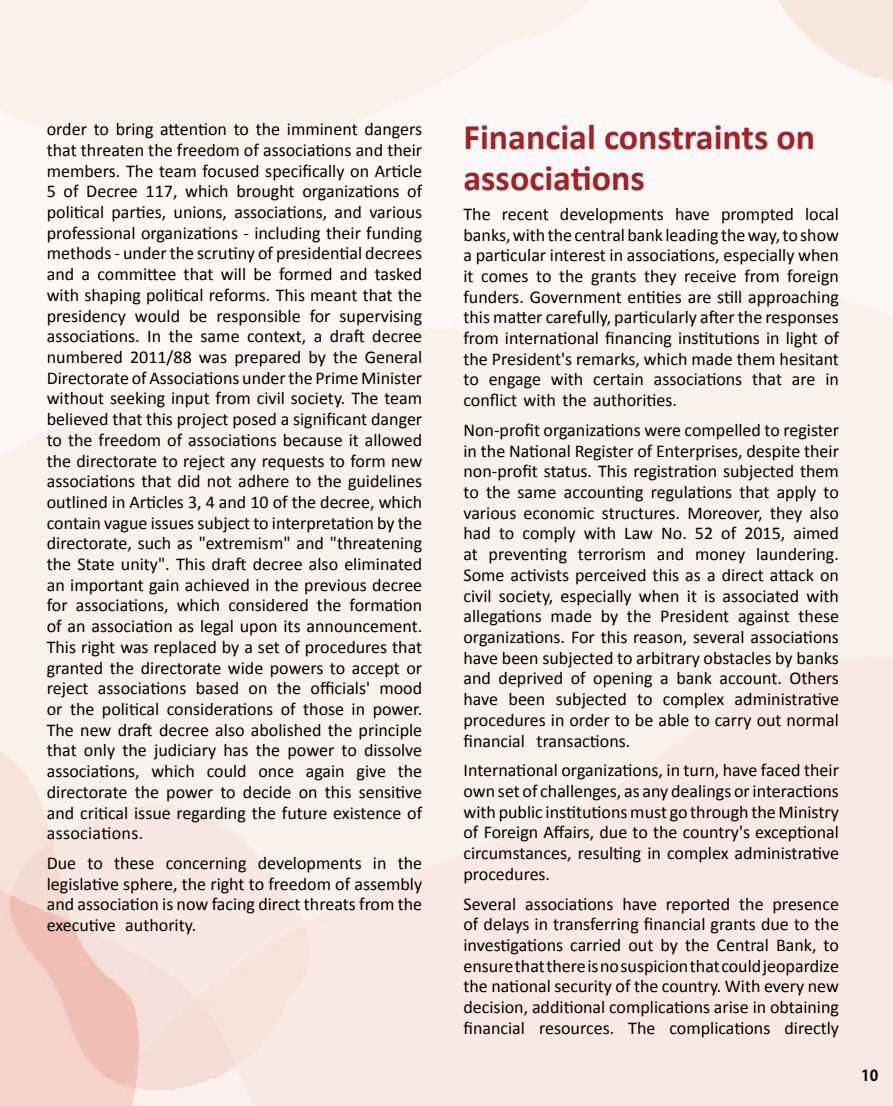
<style>
.page{position:relative;width:893px;height:1106px;background:#fff}
.page>*{position:absolute;margin:0;border:0;box-sizing:border-box;transform-origin:0 0}
.t1{font:700 36px/41.4px "Calibri";color:#a81f24}
.t2{font:18px/20.7px "Calibri";color:#000}
.t3{font:700 15px "Adobe Gothic Std";color:#000}
</style>
<div class="page">
<p class="t2" style="left:47px;top:118px;width:377px;text-align:right">order to bring attention to the imminent dangers that threaten the freedom of associations and their members. The team focused specifically on Article 5 of Decree 117, which brought organizations of political parties, unions, associations, and various professional organizations - including their funding methods - under the scrutiny of presidential decrees and a committee that will be formed and tasked with shaping political reforms. This meant that the supervising</p>
<p class="t2" style="left:310px;top:305px;width:22px">for</p>
<p class="t2" style="left:135px;top:305px;width:47px">would</p>
<p class="t2" style="left:189px;top:305px;width:20px">be</p>
<p class="t2" style="left:217px;top:305px;width:86px">responsible</p>
<p class="t2" style="left:47px;top:305px;width:81px">presidency</p>
<p class="t2" style="left:47px;top:325px;width:377px">associations. In the same context a, draft decree</p>
<p class="t2" style="left:47px;top:346px;width:377px">numbered 2011/88 was prepared by the General</p>
<p class="t2" style="left:47px;top:367px;width:377px">DirectorateofAssociationsunderthePrimeMinister</p>
<p class="t2" style="left:47px;top:387px;width:377px">without seeking input from civil society. The team</p>
<p class="t2" style="left:47px;top:408px;width:377px">believed that this project posed a significant danger</p>
<p class="t2" style="left:47px;top:429px;width:377px">to the freedom of associations because it allowed</p>
<p class="t2" style="left:47px;top:449px;width:377px">the directorate to reject any requests to form new</p>
<p class="t2" style="left:47px;top:470px;width:377px">associations that did not adhere to the guidelines</p>
<p class="t2" style="left:47px;top:491px;width:377px">outlined in Articles 3, 4 and 10 of the decree, which</p>
<p class="t2" style="left:47px;top:512px;width:377px">contain vague issues subject to interpretation by the</p>
<p class="t2" style="left:47px;top:532px;width:377px">directorate, such as "extremism" and "threatening</p>
<p class="t2" style="left:47px;top:553px;width:377px">the State unity ." This draft decree also eliminated</p>
<p class="t2" style="left:47px;top:574px;width:377px">an important gain achieved in the previous decree</p>
<p class="t2" style="left:350px;top:594px;width:74px">formation</p>
<p class="t2" style="left:47px;top:594px;width:22px">for</p>
<p class="t2" style="left:47px;top:615px;width:377px">of an association as legal upon its announcement.</p>
<p class="t2" style="left:47px;top:636px;width:377px">This right was replaced by a set of procedures that</p>
<p class="t2" style="left:47px;top:656px;width:377px">granted the directorate wide powers to accept or</p>
<p class="t2" style="left:379px;top:677px;width:44px">mood</p>
<p class="t2" style="left:177px;top:594px;width:45px">which</p>
<p class="t2" style="left:317px;top:594px;width:26px">the</p>
<p class="t2" style="left:228px;top:594px;width:82px">considered</p>
<p class="t2" style="left:76px;top:594px;width:94px">associations,</p>
<p class="t2" style="left:311px;top:677px;width:61px">officials'</p>
<p class="t2" style="left:196px;top:677px;width:45px">based</p>
<p class="t2" style="left:277px;top:677px;width:26px">the</p>
<p class="t2" style="left:47px;top:677px;width:43px">reject</p>
<p class="t2" style="left:47px;top:698px;width:377px">or the political considerations of those in power.</p>
<p class="t2" style="left:47px;top:719px;width:377px">The new draft decree also abolished the principle</p>
<p class="t2" style="left:47px;top:739px;width:377px">that only the judiciary has the power to dissolve</p>
<p class="t2" style="left:398px;top:760px;width:26px">the</p>
<p class="t2" style="left:98px;top:677px;width:90px">associations</p>
<p class="t2" style="left:249px;top:677px;width:20px">on</p>
<p class="t2" style="left:151px;top:760px;width:45px">which</p>
<p class="t2" style="left:207px;top:760px;width:41px">could</p>
<p class="t2" style="left:47px;top:760px;width:377px">associations,<br>directorate the power to decide on this sensitive and critical issue regarding the future existence of associations.</p>
<p class="t2" style="left:398px;top:852px;width:26px">the</p>
<p class="t2" style="left:306px;top:760px;width:40px">again</p>
<p class="t2" style="left:357px;top:760px;width:31px">give</p>
<p class="t2" style="left:258px;top:760px;width:37px">once</p>
<p class="t2" style="left:114px;top:852px;width:42px">these</p>
<p class="t2" style="left:258px;top:852px;width:106px">developments</p>
<p class="t2" style="left:166px;top:852px;width:82px">concerning</p>
<p class="t2" style="left:373px;top:852px;width:15px">in</p>
<p class="t2" style="left:47px;top:852px;width:31px">Due</p>
<p class="t2" style="left:47px;top:872px;width:377px">legislative sphere, the right to freedom of assembly</p>
<p class="t2" style="left:47px;top:893px;width:377px">and association is now facing direct threats from the</p>
<p class="t2" style="left:125px;top:914px;width:72px">authority.</p>
<p class="t2" style="left:87px;top:852px;width:17px">to</p>
<p class="t2" style="left:47px;top:914px;width:70px">executive</p>
<h1 class="t1" style="left:463px;top:115px;width:353px">Financial constraints on associations</h1>
<p class="t2" style="left:805px;top:203px;width:35px">local</p>
<p class="t2" style="left:463px;top:203px;width:29px">The</p>
<p class="t2" style="left:463px;top:224px;width:377px">banks,withthecentralbankleadingtheway to, show</p>
<p class="t2" style="left:463px;top:244px;width:377px">a particular interest in associations, especially when</p>
<p class="t2" style="left:463px;top:265px;width:377px">it comes to the grants they receive from foreign</p>
<p class="t2" style="left:463px;top:286px;width:377px">funders. Government entities are still approaching</p>
<p class="t2" style="left:463px;top:306px;width:377px">this matter carefully, particularly after the responses</p>
<p class="t2" style="left:463px;top:327px;width:377px">from international financing institutions in light of</p>
<p class="t2" style="left:463px;top:348px;width:377px">the President s' remarks, which made them hesitant</p>
<p class="t2" style="left:825px;top:368px;width:15px">in</p>
<p class="t2" style="left:560px;top:203px;width:106px">developments</p>
<p class="t2" style="left:675px;top:203px;width:36px">have</p>
<p class="t2" style="left:721px;top:203px;width:74px">prompted</p>
<p class="t2" style="left:502px;top:203px;width:48px">recent</p>
<p class="t2" style="left:551px;top:368px;width:34px">with</p>
<p class="t2" style="left:752px;top:368px;width:31px">that</p>
<p class="t2" style="left:593px;top:368px;width:52px">certain</p>
<p class="t2" style="left:654px;top:368px;width:90px">associations</p>
<p class="t2" style="left:463px;top:368px;width:215px">to<br>conflict with the authorities.</p>
<p class="t2" style="left:463px;top:419px;width:377px;text-align:right">Non-profit organizations were compelled to register in the National Register of Enterprises, despite their non-profit status. This registration subjected them to the same accounting regulations that apply to various economic structures. Moreover, they also had to comply with Law No. 52 of 2015, aimed laundering.</p>
<p class="t2" style="left:489px;top:368px;width:54px">engage</p>
<p class="t2" style="left:792px;top:368px;width:25px">are</p>
<p class="t2" style="left:657px;top:543px;width:29px">and</p>
<p class="t2" style="left:489px;top:543px;width:80px">preventing</p>
<p class="t2" style="left:578px;top:543px;width:70px">terrorism</p>
<p class="t2" style="left:463px;top:543px;width:16px">at</p>
<p class="t2" style="left:463px;top:564px;width:377px">Some activists perceived this as a direct attack on</p>
<p class="t2" style="left:463px;top:584px;width:377px">civil society, especially when it is associated with</p>
<p class="t2" style="left:798px;top:605px;width:42px">these</p>
<p class="t2" style="left:695px;top:543px;width:52px">money</p>
<p class="t2" style="left:463px;top:605px;width:80px">allegations</p>
<p class="t2" style="left:463px;top:626px;width:377px">organizations. For this reason, several associations</p>
<p class="t2" style="left:463px;top:647px;width:377px">have been subjected to arbitrary obstacles by banks</p>
<p class="t2" style="left:463px;top:667px;width:377px">and deprived of opening a bank account. Others</p>
<p class="t2" style="left:735px;top:688px;width:106px">administrative</p>
<p class="t2" style="left:601px;top:605px;width:19px">by</p>
<p class="t2" style="left:627px;top:605px;width:26px">the</p>
<p class="t2" style="left:551px;top:605px;width:43px">made</p>
<p class="t2" style="left:660px;top:605px;width:71px">President</p>
<p class="t2" style="left:738px;top:605px;width:53px">against</p>
<p class="t2" style="left:463px;top:688px;width:36px">have</p>
<p class="t2" style="left:463px;top:709px;width:377px">procedures in order to be able to carry out normal</p>
<p class="t2" style="left:537px;top:729px;width:95px">transactions.</p>
<p class="t2" style="left:509px;top:688px;width:38px">been</p>
<p class="t2" style="left:556px;top:688px;width:73px">subjected</p>
<p class="t2" style="left:663px;top:688px;width:63px">complex</p>
<p class="t2" style="left:637px;top:688px;width:17px">to</p>
<p class="t2" style="left:463px;top:725px;width:377px;line-height:29.7px">financial<br>International organizations in, turn, have faced their</p>
<p class="t2" style="left:463px;top:780px;width:377px;text-align:justify">ownsetofchallenges,asanydealingsorinteractions withpublicinstitutionsmustgothroughtheMinistry of Foreign Affairs, due to the country s' exceptional circumstances, resulting in complex administrative procedures.</p>
<p class="t2" style="left:772px;top:892px;width:68px">presence</p>
<p class="t2" style="left:463px;top:892px;width:54px">Several</p>
<p class="t2" style="left:463px;top:913px;width:377px">of delays in transferring financial grants due to the</p>
<p class="t2" style="left:463px;top:934px;width:377px">investigations carried out by the Central Bank, to</p>
<p class="t2" style="left:463px;top:954px;width:377px">ensurethatthereisnosuspicionthatcouldjeopardize</p>
<p class="t2" style="left:463px;top:975px;width:377px">the national security of the country. With every new</p>
<p class="t2" style="left:463px;top:996px;width:377px">decision, additional complications arise in obtaining</p>
<p class="t2" style="left:784px;top:1016px;width:56px">directly</p>
<p class="t2" style="left:622px;top:892px;width:36px">have</p>
<p class="t2" style="left:739px;top:892px;width:26px">the</p>
<p class="t2" style="left:666px;top:892px;width:66px">reported</p>
<p class="t2" style="left:525px;top:892px;width:90px">associations</p>
<p class="t2" style="left:463px;top:1016px;width:63px">financial</p>
<p class="t2" style="left:628px;top:1016px;width:29px">The</p>
<p class="t2" style="left:669px;top:1016px;width:102px">complications</p>
<p class="t2" style="left:539px;top:1016px;width:77px">resources.</p>
<p class="t3" style="left:861px;top:1066px;width:19px">10</p>
</div>
